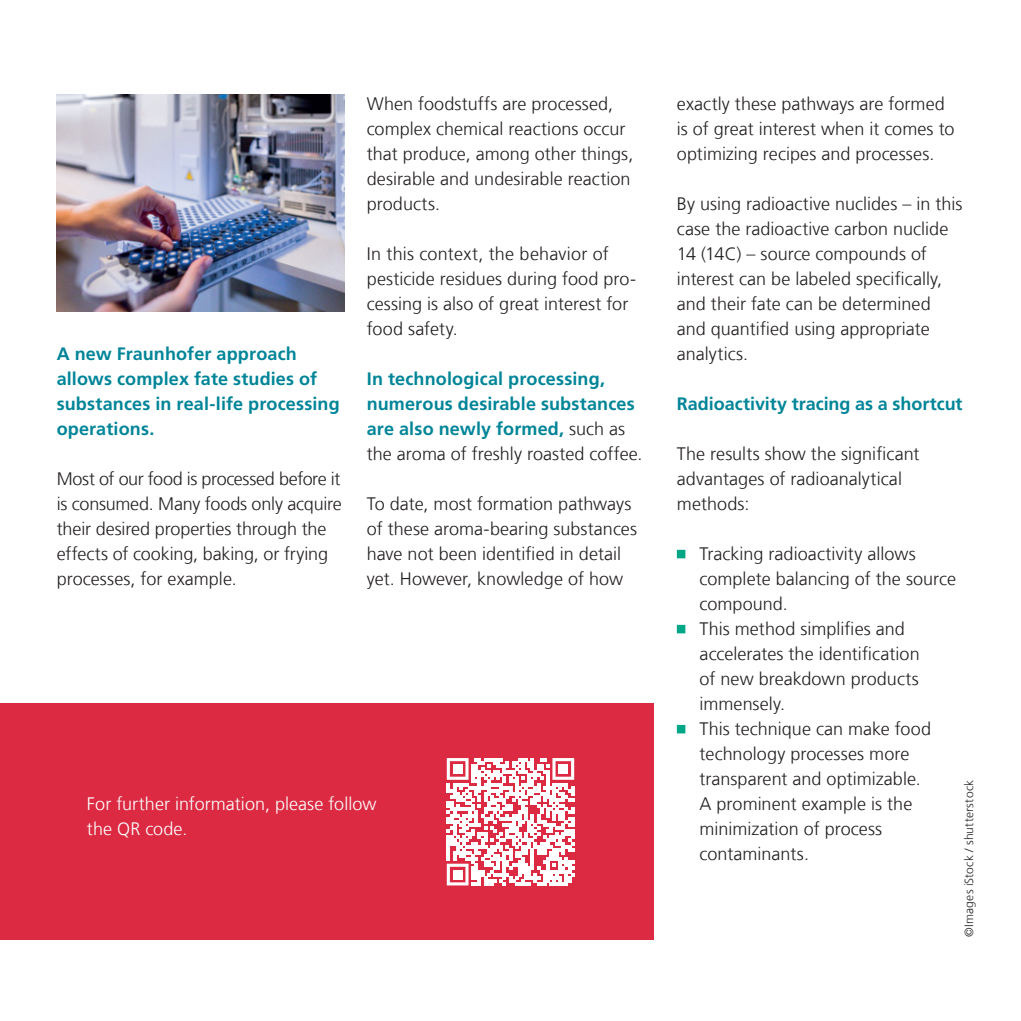
<style>
.page{position:relative;width:1021px;height:1021px;background:#fff}
.page>*{position:absolute;margin:0;border:0;box-sizing:border-box;transform-origin:0 0}
.Fliesstext_9_12_5_sc{font:300 18px/25px "Frutiger LT Com";color:#231f20}
.Aufzaehlung_9_12_5_s{font:300 18px/25px "Frutiger LT Com";color:#231f20}
.Fliesstext_9_12_5_sc-2{font:700 18px/25px "Frutiger LT Com";letter-spacing:.005em;color:#008598}
.Absatzüberschrift_PE{font:700 18px/25px "Frutiger LT Com";letter-spacing:.01em;color:#008598}
.Fliesstext_9_12_5_sc-3{font:300 18px/25px "Frutiger LT Com";letter-spacing:.005em;color:#fff}
.Infokasten_klein_Fli{font:300 12px "Frutiger LT Com";letter-spacing:.015em;color:#231f20}
.s1{font-weight:300;color:#231f20}
</style>
<div class="page">
<div style="left:0;top:703px;width:654px;height:237px;background:#db2a41"></div>
<img style="left:57px;top:94px;width:287px;height:217px">
<svg style="left:447px;top:758px;width:127px;height:127px"></svg>
<div style="left:453px;top:764px;width:9px;height:9px;background:#fff"></div>
<div style="left:558px;top:764px;width:10px;height:9px;background:#fff"></div>
<div style="left:453px;top:869px;width:9px;height:10px;background:#fff"></div>
<svg style="left:677px;top:550px;width:9px;height:8px"></svg>
<svg style="left:677px;top:625px;width:9px;height:8px"></svg>
<svg style="left:677px;top:725px;width:9px;height:8px"></svg>
<p class="Absatzüberschrift_PE" style="left:57px;top:341px;width:284px">A new Fraunhofer approach allows complex fate studies of substances in real-life processing operations.</p>
<p class="Fliesstext_9_12_5_sc" style="left:57px;top:466px;width:286px">Most of our food is processed before it is consumed. Many foods only acquire their desired properties through the effects of cooking, baking, or frying processes, for example.</p>
<p class="Fliesstext_9_12_5_sc" style="left:367px;top:91px;width:268px">When foodstuffs are processed, complex chemical reactions occur that produce, among other things, desirable and undesirable reaction products.</p>
<p class="Fliesstext_9_12_5_sc" style="left:367px;top:241px;width:271px">In this context, the behavior of pesticide residues during food pro&shy;cessing is also of great interest for food safety.</p>
<p class="Fliesstext_9_12_5_sc-2" style="left:367px;top:366px;width:277px">In technological processing, numerous desirable substances are also newly formed, <span class="s1">such as the aroma of freshly roasted coffee.</span></p>
<p class="Fliesstext_9_12_5_sc" style="left:367px;top:491px;width:272px">To date, most formation pathways of these aroma-bearing substances have not been identified in detail yet. However, knowledge of how</p>
<p class="Fliesstext_9_12_5_sc-3" style="left:87px;top:791px;width:291px">For further information, please follow the QR code.</p>
<p class="Fliesstext_9_12_5_sc" style="left:677px;top:91px;width:279px">exactly these pathways are formed is of great interest when it comes to optimizing recipes and processes.</p>
<p class="Fliesstext_9_12_5_sc" style="left:677px;top:191px;width:287px">By using radioactive nuclides – in this case the radioactive carbon nuclide<br>14 (14C) – source compounds of interest can be labeled specifically, and their fate can be determined and quantified using appropriate analytics.</p>
<p class="Fliesstext_9_12_5_sc-2" style="left:677px;top:391px;width:287px">Radioactivity tracing as a shortcut</p>
<p class="Fliesstext_9_12_5_sc" style="left:677px;top:441px;width:244px">The results show the significant advantages of radioanalytical methods:</p>
<p class="Aufzaehlung_9_12_5_s" style="left:699px;top:541px;width:258px">Tracking radioactivity allows complete balancing of the source compound.</p>
<p class="Aufzaehlung_9_12_5_s" style="left:699px;top:616px;width:222px">This method simplifies and accelerates the identification of new breakdown products immensely.</p>
<p class="Aufzaehlung_9_12_5_s" style="left:699px;top:716px;width:233px">This technique can make food technology processes more transparent and optimizable.<br>A prominent example is the minimization of process contaminants.</p>
<p class="Infokasten_klein_Fli" style="left:962px;top:937px;width:158px;rotate:-90deg">©Images iStock / shutterstock</p>
</div>
